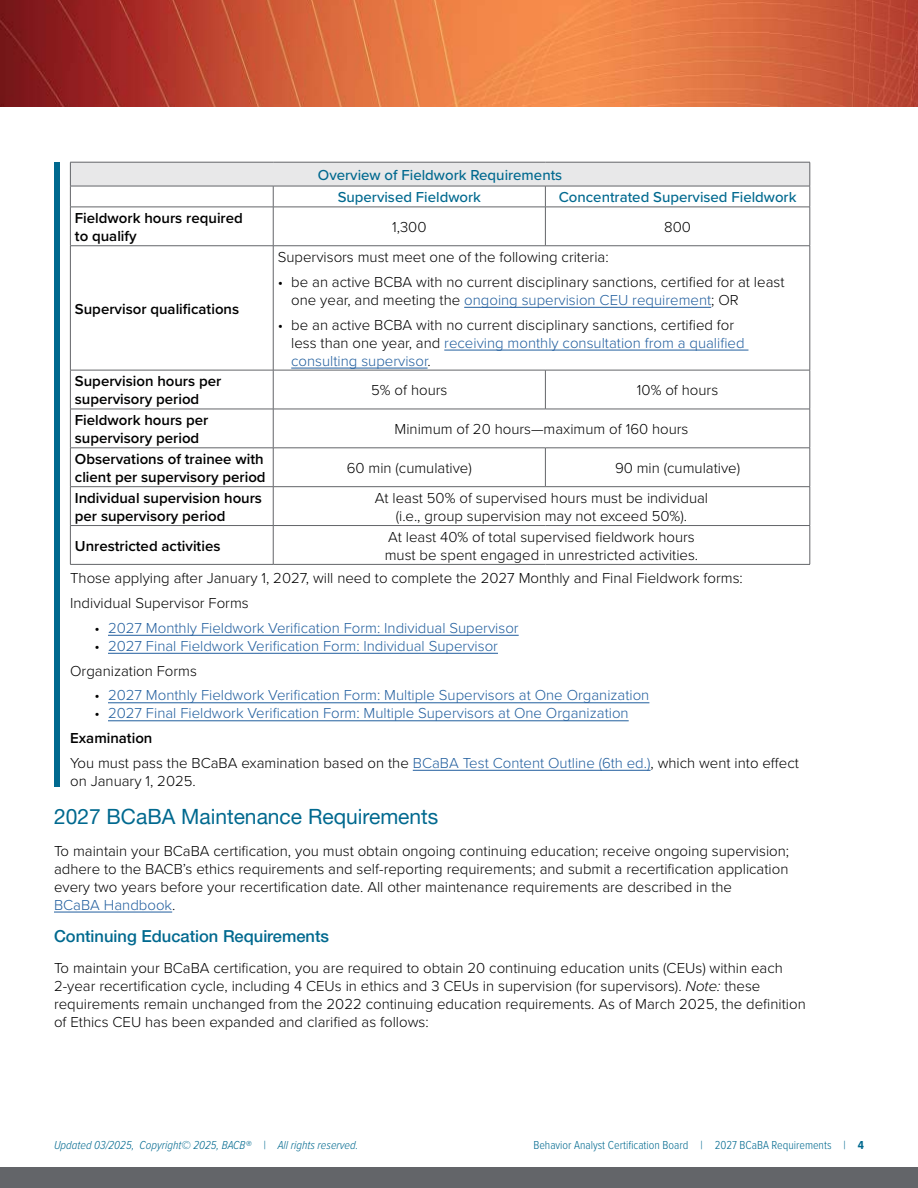
<style>
.page{position:relative;width:918px;height:1188px;background:#fff}
.page>*{position:absolute;margin:0;border:0;box-sizing:border-box;transform-origin:0 0}
.Heading_2{font:21px "Helvetica Neue LT Pro";color:#00698f}
.Heading_3{font:500 16.5px "Helvetica Neue LT Pro";color:#00698f}
.Body_Text{font:300 15px/18px "Proxima Nova";color:#000}
.Table_Body-centered{font:300 15px/18px "Proxima Nova";color:#000;text-align:center}
.t1{font:300 15px "Proxima Nova";color:#215e9e}
.Table_Body{font:600 15px/18px "Proxima Nova";color:#000}
.Table_Headers_Footers{font:500 15px "Proxima Nova";color:#00698f}
.Table_Body-2{font:300 15px "Proxima Nova";color:#000}
.Body_Text-2{font:600 15px "Proxima Nova";color:#000}
.t2{font:300 12px "Proxima Nova Cond";color:#00698f}
.t3{font:italic 300 12px "Proxima Nova Cond";color:#00698f}
.s1{color:#215e9e}
.s2{color:#000}
.s3{font-style:italic}
.s4{font-weight:700}
</style>
<div class="page">
<img style="left:0;top:0;width:918px;height:106px">
<div style="left:0;top:1167px;width:918px;height:21px;background:#636569"></div>
<hr style="left:108px;top:635px;width:411px;height:1px;background:#215e9e">
<hr style="left:108px;top:653px;width:390px;height:1px;background:#215e9e">
<hr style="left:108px;top:702px;width:541px;height:1px;background:#215e9e">
<hr style="left:108px;top:720px;width:521px;height:1px;background:#215e9e">
<hr style="left:413px;top:770px;width:238px;height:1px;background:#215e9e">
<hr style="left:54px;top:912px;width:118px;height:1px;background:#215e9e">
<svg style="left:71px;top:208px;width:739px;height:356px"></svg>
<hr style="left:70px;top:207px;width:1px;height:39px;background:#636569">
<hr style="left:273px;top:207px;width:1px;height:39px;background:#636569">
<hr style="left:545px;top:207px;width:1px;height:39px;background:#636569">
<hr style="left:810px;top:207px;width:1px;height:39px;background:#636569">
<hr style="left:70px;top:245px;width:203px;height:1px;background:#636569">
<hr style="left:70px;top:246px;width:1px;height:124px;background:#636569">
<hr style="left:273px;top:245px;width:272px;height:1px;background:#636569">
<hr style="left:273px;top:246px;width:1px;height:124px;background:#636569">
<hr style="left:545px;top:245px;width:265px;height:1px;background:#636569">
<hr style="left:810px;top:246px;width:1px;height:124px;background:#636569">
<hr style="left:70px;top:370px;width:203px;height:1px;background:#636569">
<hr style="left:70px;top:370px;width:1px;height:39px;background:#636569">
<hr style="left:273px;top:370px;width:272px;height:1px;background:#636569">
<hr style="left:273px;top:370px;width:1px;height:39px;background:#636569">
<hr style="left:545px;top:370px;width:265px;height:1px;background:#636569">
<hr style="left:545px;top:370px;width:1px;height:39px;background:#636569">
<hr style="left:810px;top:370px;width:1px;height:39px;background:#636569">
<hr style="left:70px;top:409px;width:203px;height:1px;background:#636569">
<hr style="left:70px;top:409px;width:1px;height:39px;background:#636569">
<hr style="left:273px;top:409px;width:272px;height:1px;background:#636569">
<hr style="left:273px;top:409px;width:1px;height:39px;background:#636569">
<hr style="left:545px;top:409px;width:265px;height:1px;background:#636569">
<hr style="left:810px;top:409px;width:1px;height:39px;background:#636569">
<hr style="left:70px;top:448px;width:203px;height:1px;background:#636569">
<hr style="left:70px;top:448px;width:1px;height:38px;background:#636569">
<hr style="left:273px;top:448px;width:272px;height:1px;background:#636569">
<hr style="left:273px;top:448px;width:1px;height:38px;background:#636569">
<hr style="left:545px;top:448px;width:265px;height:1px;background:#636569">
<hr style="left:545px;top:448px;width:1px;height:38px;background:#636569">
<hr style="left:810px;top:448px;width:1px;height:38px;background:#636569">
<hr style="left:70px;top:486px;width:203px;height:1px;background:#636569">
<hr style="left:70px;top:487px;width:1px;height:38px;background:#636569">
<hr style="left:273px;top:486px;width:272px;height:1px;background:#636569">
<hr style="left:273px;top:487px;width:1px;height:38px;background:#636569">
<hr style="left:545px;top:486px;width:265px;height:1px;background:#636569">
<hr style="left:810px;top:487px;width:1px;height:38px;background:#636569">
<hr style="left:70px;top:525px;width:203px;height:1px;background:#636569">
<hr style="left:70px;top:526px;width:1px;height:38px;background:#636569">
<hr style="left:273px;top:525px;width:272px;height:1px;background:#636569">
<hr style="left:273px;top:526px;width:1px;height:38px;background:#636569">
<hr style="left:545px;top:525px;width:265px;height:1px;background:#636569">
<hr style="left:810px;top:526px;width:1px;height:38px;background:#636569">
<hr style="left:70px;top:564px;width:203px;height:1px;background:#636569">
<hr style="left:273px;top:564px;width:272px;height:1px;background:#636569">
<hr style="left:545px;top:564px;width:265px;height:1px;background:#636569">
<svg style="left:70px;top:162px;width:741px;height:45px"></svg>
<hr style="left:70px;top:207px;width:203px;height:1px;background:#636569">
<hr style="left:273px;top:207px;width:272px;height:1px;background:#636569">
<hr style="left:545px;top:207px;width:265px;height:1px;background:#636569">
<hr style="left:464px;top:307px;width:247px;height:1px;background:#215e9e">
<hr style="left:444px;top:350px;width:304px;height:1px;background:#215e9e">
<hr style="left:291px;top:368px;width:137px;height:1px;background:#215e9e">
<div style="left:54px;top:162px;width:5px;height:624px;background:#00698f"></div>
<p class="Table_Headers_Footers" style="left:318px;top:164px;width:246px">Overview of Fieldwork Requirements</p>
<p class="Table_Headers_Footers" style="left:338px;top:186px;width:145px">Supervised Fieldwork</p>
<p class="Table_Headers_Footers" style="left:559px;top:186px;width:239px">Concentrated Supervised Fieldwork</p>
<p class="Table_Body" style="left:75px;top:209px;width:169px">Fieldwork hours required to qualify</p>
<p class="Table_Body-centered" style="left:392px;top:217px;width:36px">1,300</p>
<p class="Table_Body-centered" style="left:664px;top:217px;width:28px">800</p>
<p class="Table_Body" style="left:75px;top:299px;width:166px">Supervisor qualifications</p>
<p class="Table_Body-2" style="left:278px;top:246px;width:332px">Supervisors must meet one of the following criteria:</p>
<p class="Body_Text" style="left:291px;top:272px;width:495px;text-indent:-14px">• be an active BCBA with no current disciplinary sanctions, certified for at least one year, and meeting the <span class="s1">ongoing supervision CEU requirement</span>; OR</p>
<p class="Body_Text" style="left:291px;top:315px;width:455px;text-indent:-14px">• be an active BCBA with no current disciplinary sanctions, certified for less than one year, and <span class="s1">receiving monthly consultation from a qualified consulting supervisor</span>.</p>
<p class="Table_Body" style="left:75px;top:372px;width:148px">Supervision hours per supervisory period</p>
<p class="Table_Body-centered" style="left:371px;top:381px;width:78px">5% of hours</p>
<p class="Table_Body-centered" style="left:637px;top:381px;width:83px">10% of hours</p>
<p class="Table_Body" style="left:75px;top:411px;width:135px">Fieldwork hours per supervisory period</p>
<p class="Table_Body-centered" style="left:395px;top:420px;width:295px">Minimum of 20 hours—maximum of 160 hours</p>
<p class="Table_Body" style="left:75px;top:450px;width:192px">Observations of trainee with client per supervisory period</p>
<p class="Table_Body-centered" style="left:347px;top:458px;width:127px">60 min (cumulative)</p>
<p class="Table_Body-centered" style="left:615px;top:458px;width:127px">90 min (cumulative)</p>
<p class="Table_Body" style="left:75px;top:489px;width:189px">Individual supervision hours per supervisory period</p>
<p class="Table_Body-centered" style="left:375px;top:488px;width:335px">At least 50% of supervised hours must be individual (i.e., group supervision may not exceed 50%).</p>
<p class="Table_Body" style="left:75px;top:536px;width:147px">Unrestricted activities</p>
<p class="Table_Body-centered" style="left:385px;top:527px;width:315px;text-align:left">At least 40% of total supervised fieldwork hours must be spent engaged in unrestricted activities.</p>
<p class="Body_Text" style="left:70px;top:569px;width:674px">Those applying after January 1, 2027, will need to complete the 2027 Monthly and Final Fieldwork forms:</p>
<p class="Body_Text" style="left:70px;top:593px;width:180px">Individual Supervisor Forms</p>
<p class="t1" style="left:94px;top:617px;width:426px"><span class="s2">•</span> 2027 Monthly Fieldwork Verification Form: Individual Supervisor</p>
<p class="t1" style="left:94px;top:635px;width:405px"><span class="s2">•</span> 2027 Final Fieldwork Verification Form: Individual Supervisor</p>
<p class="Body_Text" style="left:70px;top:661px;width:128px">Organization Forms</p>
<p class="t1" style="left:94px;top:684px;width:556px"><span class="s2">•</span> 2027 Monthly Fieldwork Verification Form: Multiple Supervisors at One Organization</p>
<p class="t1" style="left:94px;top:702px;width:536px"><span class="s2">•</span> 2027 Final Fieldwork Verification Form: Multiple Supervisors at One Organization</p>
<p class="Body_Text-2" style="left:70px;top:727px;width:84px">Examination</p>
<p class="Body_Text" style="left:70px;top:753px;width:730px">You must pass the BCaBA examination based on the <span class="s1">BCaBA Test Content Outline (6th ed.)</span>, which went into effect on January 1, 2025.</p>
<h2 class="Heading_2" style="left:54px;top:804px;width:386px">2027 BCaBA Maintenance Requirements</h2>
<p class="Body_Text" style="left:54px;top:841px;width:737px">To maintain your BCaBA certification, you must obtain ongoing continuing education; receive ongoing supervision; adhere to the BACB’s ethics requirements and self-reporting requirements; and submit a recertification application every two years before your recertification date. All other maintenance requirements are described in the<br><span class="s1">BCaBA Handbook</span>.</p>
<h3 class="Heading_3" style="left:54px;top:926px;width:277px">Continuing Education Requirements</h3>
<p class="Body_Text" style="left:54px;top:959px;width:753px">To maintain your BCaBA certification, you are required to obtain 20 continuing education units (CEUs) within each 2-year recertification cycle, including 4 CEUs in ethics and 3 CEUs in supervision (for supervisors). <span class="s3">Note:</span> these requirements remain unchanged from the 2022 continuing education requirements. As of March 2025, the definition of Ethics CEU has been expanded and clarified as follows:</p>
<p class="t3" style="left:54px;top:1136px;width:306px">Updated 03/2025, Copyright© 2025, BACB® | All rights reserved.</p>
<p class="t2" style="left:533px;top:1136px;width:332px">Behavior Analyst Certification Board | 2027 BCaBA Requirements | <span class="s4">4</span></p>
</div>
